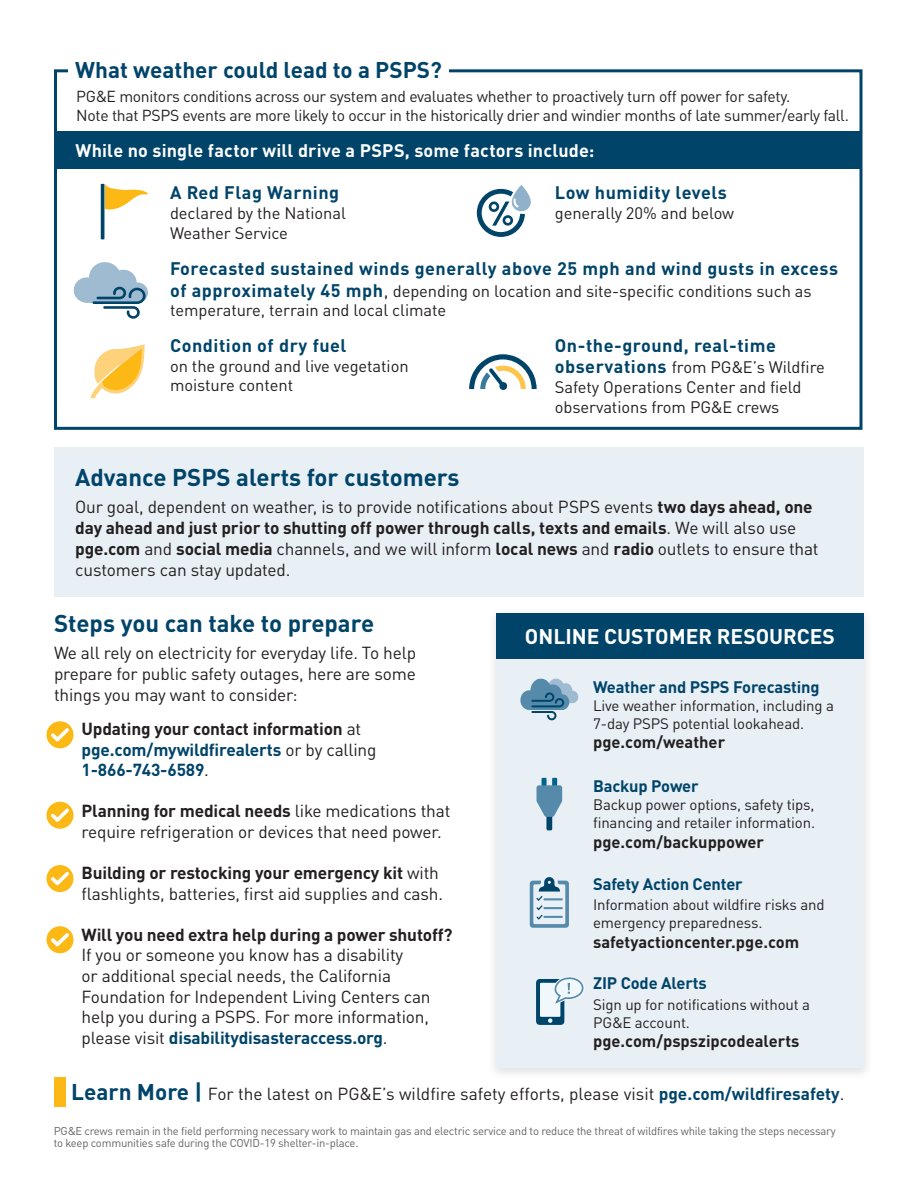
<style>
.page{position:relative;width:918px;height:1188px;background:#fff}
.page>*{position:absolute;margin:0;border:0;box-sizing:border-box;transform-origin:0 0}
.t1{font:700 24px "DINOT";color:#00446a}
.t2{font:700 22.5px "DINOT";color:#00446a}
.t3{font:700 21px "DINOT";color:#fff}
.Statistics_Rate_Text{font:700 18px "DINOT";letter-spacing:.03em;color:#00446a}
.header_2{font:700 18px "DINOT";letter-spacing:.01em;color:#fff}
.Paragraph_Style_5{font:17.25px/20.7px "DINOT";letter-spacing:-.01em;color:#231f20}
.Bullets{font:17.25px/20.7px "DINOT";letter-spacing:-.01em;color:#231f20}
.Header_Subtitle{font:17.25px "DINOT";color:#231f20}
.Paragraph_Style_5-2{font:700 17.25px/20.7px "DINOT";letter-spacing:-.01em;color:#00446a}
.Statistics_Rate_Text-2{font:16.5px/19.8px "DINOT";letter-spacing:-.005em;color:#231f20}
.t4{font:700 16.5px "DINOT";color:#231f20}
.t5{font:700 16.5px "DINOT";letter-spacing:-.01em;color:#00446a}
.Paragraph_Style_5-3{font:15.75px/18.9px "DINOT";letter-spacing:-.02em;color:#231f20}
.t6{font:15px/18px "DINOT";letter-spacing:-.01em;color:#231f20}
.t7{font:11.25px/12px "DINOT";letter-spacing:-.02em;color:#636366}
.s1{font-weight:700;font-size:18px;color:#00446a}
.s2{font-size:18px}
.s3{font-weight:700}
.s4{color:#231f20}
.s5{font-weight:400;color:#231f20}
.s6{font-weight:700;color:#00446a}
.s7{font-weight:700;font-size:22.5px;color:#00446a}
</style>
<div class="page">
<div style="left:486px;top:606px;width:388px;height:475px;background:#231f20;opacity:.15"></div>
<div style="left:496px;top:613px;width:368px;height:455px;background:#e8eff5"></div>
<svg style="left:536px;top:977px;width:48px;height:48px"></svg>
<div style="left:496px;top:613px;width:368px;height:46px;background:#00446a"></div>
<div style="left:542px;top:778px;width:5px;height:8px;background:#01648a"></div>
<div style="left:552px;top:778px;width:5px;height:8px;background:#01648a"></div>
<svg style="left:536px;top:785px;width:26px;height:45px"></svg>
<svg style="left:520px;top:678px;width:58px;height:42px"></svg>
<div style="left:54px;top:447px;width:810px;height:149px;background:#e8eff5"></div>
<div style="left:46px;top:721px;width:28px;height:27px;background:#fcb814;border-radius:50%"></div>
<svg style="left:51px;top:728px;width:18px;height:13px"></svg>
<div style="left:46px;top:802px;width:28px;height:27px;background:#fcb814;border-radius:50%"></div>
<svg style="left:51px;top:809px;width:18px;height:13px"></svg>
<div style="left:46px;top:865px;width:28px;height:27px;background:#fcb814;border-radius:50%"></div>
<svg style="left:51px;top:872px;width:18px;height:13px"></svg>
<div style="left:46px;top:926px;width:28px;height:27px;background:#fcb814;border-radius:50%"></div>
<svg style="left:51px;top:933px;width:18px;height:13px"></svg>
<svg style="left:530px;top:877px;width:39px;height:51px"></svg>
<div style="left:54px;top:1077px;width:11px;height:30px;background:#fcb814"></div>
<div style="left:55px;top:132px;width:806px;height:37px;background:#00446a"></div>
<svg style="left:469px;top:354px;width:68px;height:36px"></svg>
<svg style="left:73px;top:262px;width:75px;height:57px"></svg>
<svg style="left:91px;top:344px;width:54px;height:54px"></svg>
<svg style="left:476px;top:185px;width:55px;height:52px"></svg>
<svg style="left:101px;top:184px;width:47px;height:55px"></svg>
<div style="left:54px;top:69px;width:808px;height:361px;border:3px solid #00446a"></div>
<div style="left:68px;top:54px;width:381px;height:31px;background:#fff"></div>
<p class="t2" style="left:75px;top:52px;width:368px">What weather could lead to a PSPS?</p>
<p class="Paragraph_Style_5-3" style="left:76px;top:86px;width:774px">PG&amp;E monitors conditions across our system and evaluates whether to proactively turn off power for safety.<br>Note that PSPS events are more likely to occur in the historically drier and windier months of late summer/early fall.</p>
<p class="header_2" style="left:75px;top:137px;width:521px">While no single factor will drive a PSPS, some factors include:</p>
<p class="Statistics_Rate_Text" style="left:170px;top:179px;width:171px">A Red Flag Warning</p>
<p class="Statistics_Rate_Text-2" style="left:170px;top:202px;width:177px">declared by the National<br>Weather Service</p>
<p class="Statistics_Rate_Text" style="left:555px;top:179px;width:174px">Low humidity levels</p>
<p class="Statistics_Rate_Text-2" style="left:555px;top:202px;width:181px">generally 20% and below</p>
<p class="Statistics_Rate_Text" style="left:170px;top:254px;width:670px">Forecasted sustained winds generally above 25 mph and wind gusts in excess</p>
<p class="Statistics_Rate_Text-2" style="left:170px;top:279px;width:643px"><span class="s1">of approximately 45 mph</span><span class="s2">,</span> depending on location and site-specific conditions such as temperature, terrain and local climate</p>
<p class="Statistics_Rate_Text" style="left:170px;top:331px;width:178px">Condition of dry fuel</p>
<p class="Statistics_Rate_Text-2" style="left:170px;top:354px;width:240px">on the ground and live vegetation moisture content</p>
<p class="Statistics_Rate_Text" style="left:555px;top:331px;width:223px">On-the-ground, real-time</p>
<p class="Statistics_Rate_Text-2" style="left:555px;top:356px;width:271px"><span class="s1">observations</span> from PG&amp;E’s Wildfire<br>Safety Operations Center and field observations from PG&amp;E crews</p>
<p class="t1" style="left:75px;top:459px;width:386px">Advance PSPS alerts for customers</p>
<p class="Bullets" style="left:75px;top:495px;width:745px">Our goal, dependent on weather, is to provide notifications about PSPS events <span class="s3">two days ahead, one day ahead and just prior to shutting off power through calls, texts and emails</span>. We will also use <span class="s3">pge.com</span> and <span class="s3">social media</span> channels, and we will inform <span class="s3">local news</span> and <span class="s3">radio</span> outlets to ensure that customers can stay updated.</p>
<p class="t1" style="left:54px;top:604px;width:322px">Steps you can take to prepare</p>
<p class="t3" style="left:525px;top:621px;width:312px">ONLINE CUSTOMER RESOURCES</p>
<p class="Paragraph_Style_5" style="left:54px;top:641px;width:364px;text-align:justify">We all rely on electricity for everyday life. To help prepare for public safety outages, here are some things you may want to consider:</p>
<p class="Paragraph_Style_5-2" style="left:82px;top:717px;width:296px"><span class="s4">Updating your contact information</span> <span class="s5">at </span>pge.com/mywildfirealerts <span class="s5">or by calling<br></span>1-866-743-6589<span class="s5">.</span></p>
<p class="Paragraph_Style_5" style="left:82px;top:799px;width:370px"><span class="s3">Planning for medical needs</span> like medications that require refrigeration or devices that need power.</p>
<p class="Paragraph_Style_5" style="left:82px;top:861px;width:363px"><span class="s3">Building or restocking your emergency kit</span> with flashlights, batteries, first aid supplies and cash.</p>
<p class="Paragraph_Style_5" style="left:82px;top:923px;width:372px"><span class="s3">Will you need extra help during a power shutoff?<br></span>If you or someone you know has a disability<br>or additional special needs, the California Foundation for Independent Living Centers can help you during a PSPS. For more information, please visit <span class="s6">disabilitydisasteraccess.org</span>.</p>
<p class="t5" style="left:593px;top:674px;width:228px">Weather and PSPS Forecasting</p>
<p class="t6" style="left:593px;top:695px;width:242px">Live weather information, including a<br>7-day PSPS potential lookahead.</p>
<p class="t4" style="left:593px;top:730px;width:134px">pge.com/weather</p>
<p class="t5" style="left:593px;top:773px;width:107px">Backup Power</p>
<p class="t6" style="left:593px;top:794px;width:223px">Backup power options, safety tips, financing and retailer information.</p>
<p class="t4" style="left:593px;top:829px;width:172px">pge.com/backuppower</p>
<p class="t5" style="left:593px;top:871px;width:151px">Safety Action Center</p>
<p class="t6" style="left:593px;top:895px;width:233px">Information about wildfire risks and emergency preparedness.</p>
<p class="t4" style="left:593px;top:929px;width:208px">safetyactioncenter.pge.com</p>
<p class="t5" style="left:593px;top:970px;width:115px">ZIP Code Alerts</p>
<p class="t6" style="left:593px;top:994px;width:218px">Sign up for notifications without a<br>PG&amp;E account.</p>
<p class="t4" style="left:593px;top:1029px;width:208px">pge.com/pspszipcodealerts</p>
<p class="Header_Subtitle" style="left:71px;top:1080px;width:775px"><span class="s7">Learn More |</span> For the latest on PG&amp;E’s wildfire safety efforts, please visit <span class="s6">pge.com/wildfiresafety</span>.</p>
<p class="t7" style="left:54px;top:1124px;width:784px">PG&amp;E crews remain in the field performing necessary work to maintain gas and electric service and to reduce the threat of wildfires while taking the steps necessary to keep communities safe during the COVID-19 shelter-in-place.</p>
</div>
